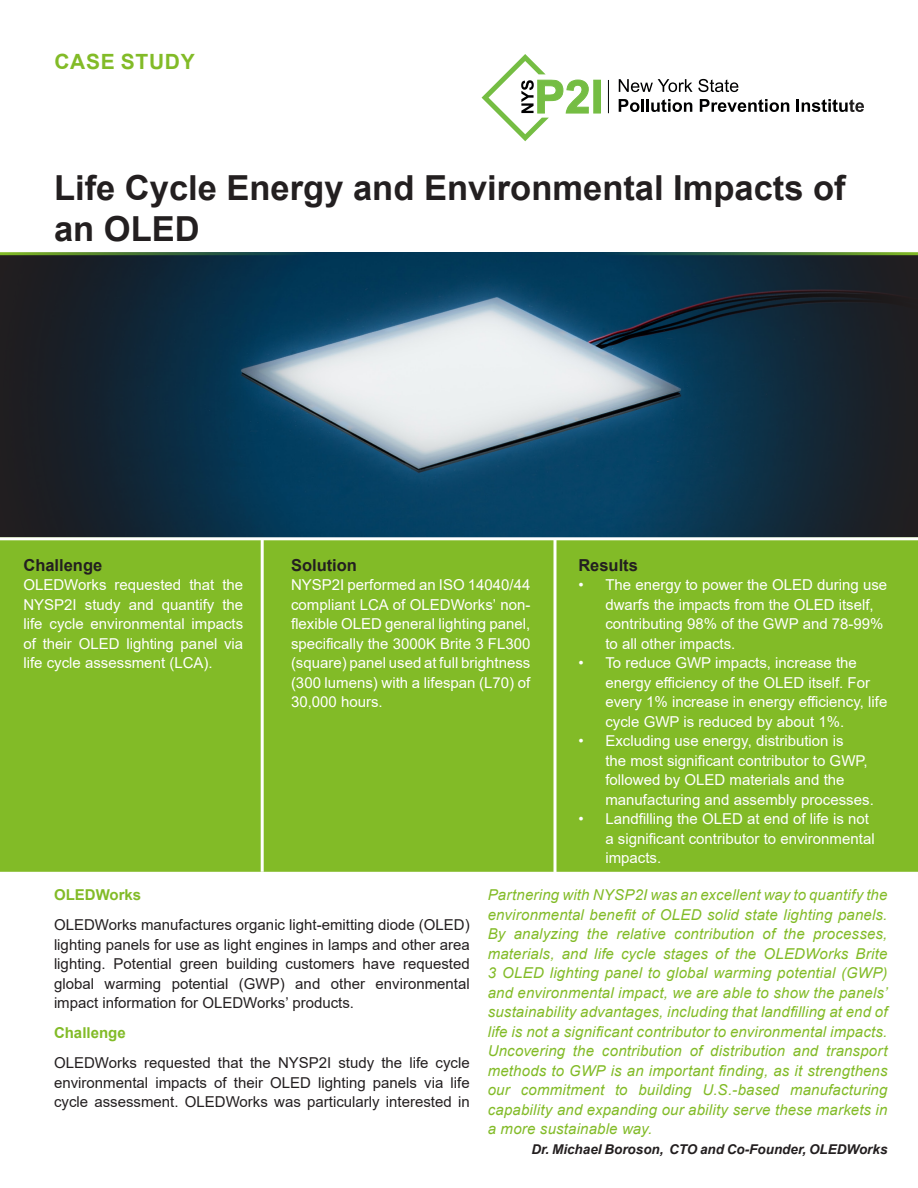
<style>
.page{position:relative;width:918px;height:1188px;background:#fff}
.page>*{position:absolute;margin:0;border:0;box-sizing:border-box;transform-origin:0 0}
.t1{font:700 34.5px/41.4px "Arial";color:#231f20}
.t2{font:700 21px "Arial";letter-spacing:.035em;color:#82bb27}
.t3{font:700 16.5px "Arial";color:#231f20}
.t4{font:15px/19.5px "Arial";color:#fff}
.t5{font:italic 15px/19.5px "Arial";letter-spacing:.015em;color:#82bb27;text-align:justify}
.t6{font:15px/19.5px "Arial";color:#231f20;text-align:justify}
.t7{font:700 15px "Arial";color:#82bb27}
.t8{font:italic 700 13.5px "Arial";color:#231f20}
</style>
<div class="page">
<img style="left:0;top:252px;width:918px;height:285px">
<div style="left:0;top:537px;width:918px;height:335px;background:#82bb27"></div>
<hr style="left:261px;top:540px;width:3px;height:332px;background:#fff">
<hr style="left:554px;top:540px;width:2px;height:335px;background:#fff">
<hr style="left:608px;top:80px;width:1px;height:33px;background:#000001">
<svg style="left:619px;top:79px;width:119px;height:13px"></svg>
<svg style="left:619px;top:99px;width:73px;height:13px"></svg>
<svg style="left:700px;top:99px;width:89px;height:13px"></svg>
<svg style="left:797px;top:99px;width:67px;height:13px"></svg>
<svg style="left:482px;top:54px;width:107px;height:87px"></svg>
<div style="left:594px;top:80px;width:6px;height:33px;background:#75bd43"></div>
<div style="left:593px;top:80px;width:8px;height:34px;border:1px solid #75bd43"></div>
<p class="t2" style="left:54px;top:47px;width:142px">CASE STUDY</p>
<p class="t1" style="left:54px;top:167px;width:793px">Life Cycle Energy and Environmental Impacts of an OLED</p>
<p class="t3" style="left:23px;top:553px;width:80px">Challenge</p>
<p class="t4" style="left:23px;top:575px;width:221px;text-align:justify">OLEDWorks requested that the NYSP2I study and quantify the life cycle environmental impacts of their OLED lighting panel via life cycle assessment (LCA).</p>
<p class="t3" style="left:291px;top:553px;width:67px">Solution</p>
<p class="t4" style="left:291px;top:575px;width:241px;text-align:justify">NYSP2I performed an ISO 14040/44 compliant LCA of OLEDWorks’ non&shy;flexible OLED general lighting panel, specifically the 3000K Brite 3 FL300 (square) panel used at full brightness (300 lumens) with a lifespan (L70) of 30,000 hours.</p>
<p class="t3" style="left:578px;top:553px;width:61px">Results</p>
<p class="t4" style="left:605px;top:575px;width:283px;text-indent:-27px">• The energy to power the OLED during use dwarfs the impacts from the OLED itself, contributing 98% of the GWP and 78-99% to all other impacts.</p>
<p class="t4" style="left:605px;top:653px;width:283px;text-indent:-27px">• To reduce GWP impacts, increase the energy efficiency of the OLED itself. For every 1% increase in energy efficiency, life cycle GWP is reduced by about 1%.</p>
<p class="t4" style="left:605px;top:731px;width:270px;text-indent:-27px">• Excluding use energy, distribution is<br>the most significant contributor to GWP, followed by OLED materials and the manufacturing and assembly processes.</p>
<p class="t4" style="left:605px;top:809px;width:271px;text-indent:-27px">• Landfilling the OLED at end of life is not a significant contributor to environmental impacts.</p>
<p class="t7" style="left:54px;top:885px;width:89px">OLEDWorks</p>
<p class="t6" style="left:54px;top:915px;width:417px">OLEDWorks manufactures organic light-emitting diode (OLED) lighting panels for use as light engines in lamps and other area lighting. Potential green building customers have requested global warming potential (GWP) and other environmental impact information for OLEDWorks’ products.</p>
<p class="t7" style="left:54px;top:1023px;width:73px">Challenge</p>
<p class="t6" style="left:54px;top:1053px;width:417px">OLEDWorks requested that the NYSP2I study the life cycle environmental impacts of their OLED lighting panels via life cycle assessment. OLEDWorks was particularly interested in</p>
<p class="t5" style="left:488px;top:886px;width:401px">Partnering with NYSP2I was an excellent way to quantify the environmental benefit of OLED solid state lighting panels.<br>By analyzing the relative contribution of the processes, materials, and life cycle stages of the OLEDWorks Brite 3 OLED lighting panel to global warming potential (GWP) and environmental impact, we are able to show the panels’ sustainability advantages, including that landfilling at end of life is not a significant contributor to environmental impacts.<br>Uncovering the contribution of distribution and transport methods to GWP is an important finding, as it strengthens our commitment to building U.S.-based manufacturing capability and expanding our ability serve these markets in a more sustainable way.</p>
<p class="t8" style="left:531px;top:1140px;width:358px">Dr. Michael Boroson, CTO and Co-Founder, OLEDWorks</p>
</div>
